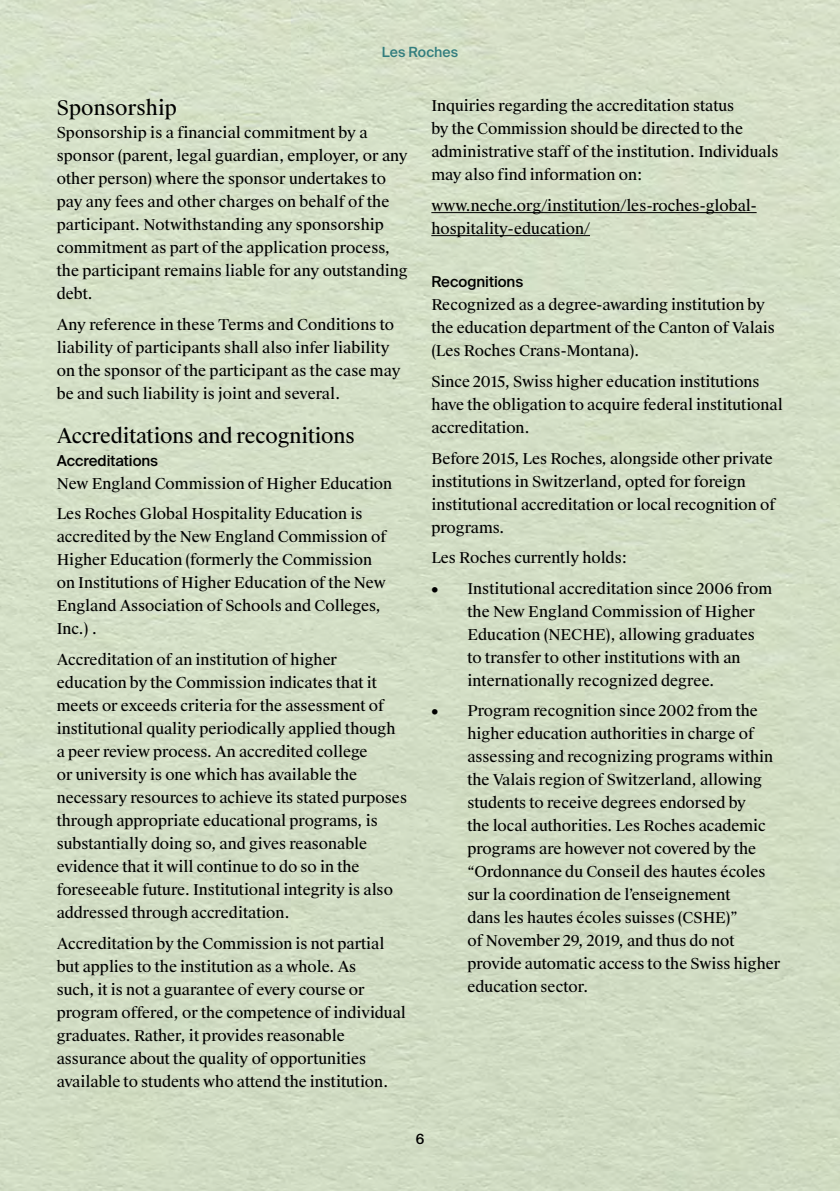
<style>
.page{position:relative;width:840px;height:1191px;background:#fff}
.page>*{position:absolute;margin:0;border:0;box-sizing:border-box;transform-origin:0 0}
.t1{font:20px "Suisse Works";letter-spacing:-.01em;color:#000}
.t2{font:15px/23px "Suisse Works";letter-spacing:-.005em;color:#000}
.t3{font:500 15px "Suisse Intl";letter-spacing:-.005em;color:#000}
.t4{font:500 14px "Suisse Intl";color:#327d7e}
.t5{font:500 14px "Suisse Intl";color:#000}
</style>
<div class="page">
<img style="left:0;top:0;width:839px;height:1191px">
<hr style="left:431px;top:212px;width:325px;height:1px;background:#000">
<hr style="left:431px;top:235px;width:158px;height:1px;background:#000">
<p class="t4" style="left:381px;top:44px;width:78px">Les Roches</p>
<h1 class="t1" style="left:57px;top:96px;width:122px">Sponsorship</h1>
<p class="t2" style="left:57px;top:122px;width:352px">Sponsorship is a financial commitment by a sponsor (parent, legal guardian, employer, or any other person) where the sponsor undertakes to pay any fees and other charges on behalf of the participant. Notwithstanding any sponsorship commitment as part of the application process, the participant remains liable for any outstanding debt.</p>
<p class="t2" style="left:57px;top:313px;width:345px">Any reference in these Terms and Conditions to liability of participants shall also infer liability on the sponsor of the participant as the case may be and such liability is joint and several.</p>
<h1 class="t1" style="left:57px;top:423px;width:299px">Accreditations and recognitions</h1>
<p class="t3" style="left:57px;top:452px;width:103px">Accreditations</p>
<p class="t2" style="left:57px;top:469px;width:337px;line-height:30.4px">New England Commission of Higher Education<br>Les Roches Global Hospitality Education is</p>
<p class="t2" style="left:57px;top:526px;width:331px">accredited by the New England Commission of Higher Education (formerly the Commission on Institutions of Higher Education of the New England Association of Schools and Colleges, Inc.) .</p>
<p class="t2" style="left:57px;top:648px;width:352px">Accreditation of an institution of higher education by the Commission indicates that it meets or exceeds criteria for the assessment of institutional quality periodically applied though a peer review process. An accredited college<br>or university is one which has available the necessary resources to achieve its stated purposes through appropriate educational programs, is substantially doing so, and gives reasonable evidence that it will continue to do so in the foreseeable future. Institutional integrity is also addressed through accreditation.</p>
<p class="t2" style="left:57px;top:932px;width:350px">Accreditation by the Commission is not partial but applies to the institution as a whole. As<br>such, it is not a guarantee of every course or program offered, or the competence of individual graduates. Rather, it provides reasonable assurance about the quality of opportunities available to students who attend the institution.</p>
<p class="t2" style="left:431px;top:95px;width:348px">Inquiries regarding the accreditation status<br>by the Commission should be directed to the administrative staff of the institution. Individuals may also find information on:</p>
<p class="t2" style="left:431px;top:194px;width:326px">www.neche.org/institution/les-roches-global&shy;hospitality-education/</p>
<p class="t3" style="left:431px;top:273px;width:93px">Recognitions</p>
<p class="t2" style="left:431px;top:294px;width:345px">Recognized as a degree-awarding institution by the education department of the Canton of Valais (Les Roches Crans-Montana).</p>
<p class="t2" style="left:431px;top:370px;width:353px">Since 2015, Swiss higher education institutions have the obligation to acquire federal institutional accreditation.</p>
<p class="t2" style="left:431px;top:447px;width:345px">Before 2015, Les Roches, alongside other private institutions in Switzerland, opted for foreign institutional accreditation or local recognition of programs.</p>
<p class="t2" style="left:431px;top:546px;width:197px">Les Roches currently holds:</p>
<p class="t2" style="left:467px;top:577px;width:306px;text-indent:-36px">• Institutional accreditation since 2006 from the New England Commission of Higher Education (NECHE), allowing graduates to transfer to other institutions with an internationally recognized degree.</p>
<p class="t2" style="left:467px;top:699px;width:314px;text-indent:-36px">• Program recognition since 2002 from the higher education authorities in charge of assessing and recognizing programs within the Valais region of Switzerland, allowing students to receive degrees endorsed by<br>the local authorities. Les Roches academic programs are however not covered by the “Ordonnance du Conseil des hautes écoles sur la coordination de l’enseignement<br>dans les hautes écoles suisses (CSHE)”<br>of November 29, 2019, and thus do not provide automatic access to the Swiss higher education sector.</p>
<p class="t5" style="left:415px;top:1131px;width:10px">6</p>
</div>
